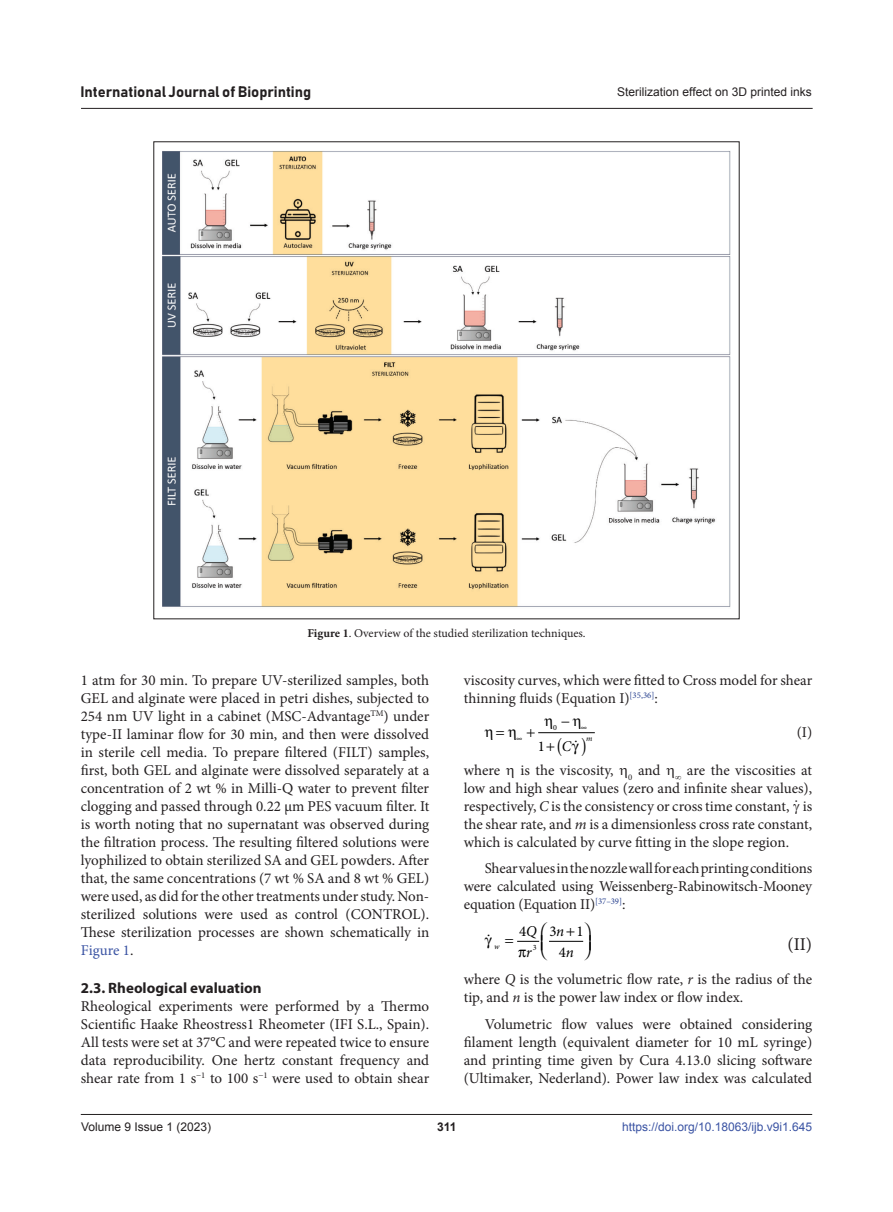
<style>
.page{position:relative;width:893px;height:1212px;background:#fff}
.page>*{position:absolute;margin:0;border:0;box-sizing:border-box;transform-origin:0 0}
.t1{font:18px "Minion Pro";color:#231f20}
.body_text_first{font:15px/18px "Minion Pro";color:#231f20;text-align:justify}
.body_text{font:15px/18px "Minion Pro";letter-spacing:-.005em;color:#231f20;text-align:justify}
.t2{font:15px "Bahnschrift";color:#231f20}
.Head2{font:700 15px "Myriad Pro";color:#231f20}
.t3{font:15px/21.3px "Minion Pro";color:#000}
.t4{font:italic 15px/21.3px "Minion Pro";color:#000;text-align:center}
.t5{font:14.85px "Minion Pro";color:#000}
.t6{font:12px "Arial";color:#231f20}
.figLends{font:12px "Minion Pro";color:#231f20}
.t7{font:12px "Arial";color:#3a53a3}
.t8{font:700 12px "Arial";color:#231f20}
.t9{font:italic 8.1px "Minion Pro";color:#000}
.t10{font:8.1px "Minion Pro";color:#000}
.t11{font:7.95px "Minion Pro";color:#000}
.t12{font:italic 7.95px "Minion Pro";color:#000}
.s1{font-weight:700}
.s2{color:#3a53a3}
.s3{font-style:italic}
.s4{font-style:normal}
</style>
<div class="page">
<hr style="left:81px;top:1114px;width:731px;height:1px;background:#231f20">
<hr style="left:81px;top:108px;width:732px;height:1px;background:#231f20">
<hr style="left:538px;top:732px;width:57px;height:1px;background:#000">
<hr style="left:549px;top:941px;width:34px;height:1px;background:#000">
<img style="left:163px;top:151px;width:567px;height:456px">
<svg style="left:517px;top:940px;width:23px;height:2px"></svg>
<p class="t2" style="left:80px;top:83px;width:232px">International Journal of Bioprinting</p>
<p class="t6" style="left:617px;top:84px;width:196px">Sterilization effect on 3D printed inks</p>
<p class="figLends" style="left:307px;top:625px;width:280px"><span class="s1">Figure 1</span>. Overview of the studied sterilization techniques.</p>
<p class="body_text_first" style="left:81px;top:671px;width:350px">1 atm for 30 min. To prepare UV-sterilized samples, both GEL and alginate were placed in petri dishes, subjected to 254 nm UV light in a cabinet (MSC-Advantage<sup>TM</sup>) under type-II laminar flow for 30 min, and then were dissolved in sterile cell media. To prepare filtered (FILT) samples, first, both GEL and alginate were dissolved separately at a concentration of 2 wt % in Milli-Q water to prevent filter clogging and passed through 0.22 µm PES vacuum filter. It is worth noting that no supernatant was observed during the filtration process. The resulting filtered solutions were lyophilized to obtain sterilized SA and GEL powders. After that, the same concentrations (7 wt % SA and 8 wt % GEL) were used, as did for the other treatments under study. Non&shy;sterilized solutions were used as control (CONTROL).<br>These sterilization processes are shown schematically in <span class="s2">Figure 1</span>.</p>
<p class="Head2" style="left:81px;top:978px;width:182px">2.3. Rheological evaluation</p>
<p class="body_text_first" style="left:81px;top:997px;width:350px">Rheological experiments were performed by a Thermo Scientific Haake Rheostress1 Rheometer (IFI S.L., Spain).<br>All tests were set at 37°C and were repeated twice to ensure data reproducibility. One hertz constant frequency and shear rate from 1 s<sup>−1</sup> to 100 s<sup>−1</sup> were used to obtain shear</p>
<p class="body_text_first" style="left:464px;top:671px;width:350px">viscosity curves, which were fitted to Cross model for shear thinning fluids (Equation I)<sup>[35,36]</sup>:</p>
<p class="t11" style="left:553px;top:722px;width:5px">0</p>
<p class="t5" style="left:538px;top:736px;width:35px">1 <span class="s3">C</span></p>
<p class="body_text" style="left:797px;top:723px;width:17px">(I)</p>
<p class="t12" style="left:586px;top:734px;width:8px">m</p>
<p class="body_text_first" style="left:464px;top:761px;width:38px">where</p>
<p class="body_text_first" style="left:464px;top:761px;width:350px;text-indent:57px">is the viscosity, <sub>0</sub> and ∞ are the viscosities at low and high shear values (zero and infinite shear values), respectively, <span class="s3">C</span> is the consistency or cross time constant, ⋅ is the shear rate, and <span class="s3">m</span> is a dimensionless cross rate constant, which is calculated by curve fitting in the slope region.</p>
<p class="body_text" style="left:464px;top:860px;width:350px;text-indent:21px">Shear values in the nozzle wall for each printing conditions were calculated using Weissenberg-Rabinowitsch-Mooney equation (Equation II)<sup>[37–39]</sup>:</p>
<p class="t9" style="left:494px;top:942px;width:7px">w</p>
<p class="t4" style="left:519px;top:921px;width:19px"><span class="s4">4</span>Q r</p>
<p class="t3" style="left:559px;top:920px;width:17px;text-indent:-9px">3<span class="s3">n<br></span>4<span class="s3">n</span></p>
<p class="t3" style="left:576px;top:920px;width:9px">1</p>
<p class="t10" style="left:533px;top:942px;width:5px">3</p>
<p class="t1" style="left:787px;top:932px;width:26px">(II)</p>
<p class="body_text" style="left:464px;top:970px;width:350px">where <span class="s3">Q</span> is the volumetric flow rate, <span class="s3">r</span> is the radius of the tip, and <span class="s3">n</span> is the power law index or flow index.</p>
<p class="body_text" style="left:464px;top:1015px;width:350px;text-indent:21px">Volumetric flow values were obtained considering filament length (equivalent diameter for 10 mL syringe) and printing time given by Cura 4.13.0 slicing software (Ultimaker, Nederland). Power law index was calculated</p>
<p class="t6" style="left:81px;top:1119px;width:132px">Volume 9 Issue 1 (2023)</p>
<p class="t8" style="left:437px;top:1119px;width:21px">311</p>
<p class="t7" style="left:622px;top:1119px;width:192px">https://doi.org/10.18063/ijb.v9i1.645</p>
</div>
